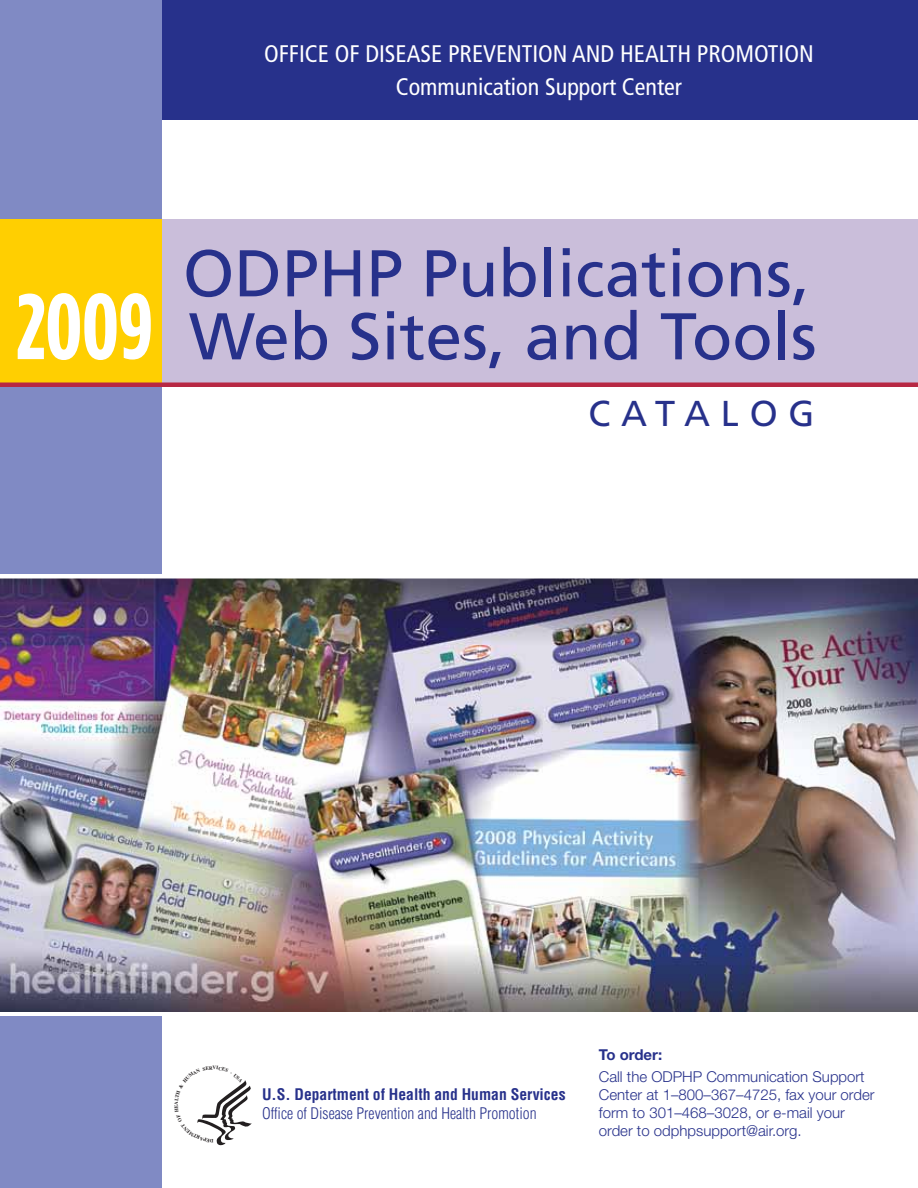
<style>
.page{position:relative;width:918px;height:1188px;background:#fff}
.page>*{position:absolute;margin:0;border:0;box-sizing:border-box;transform-origin:0 0}
.t1{font:700 93px "Gotham Condensed";color:#fff}
.t2{font:66px/63px "Frutiger";color:#27318b}
.t3{font:36px "Frutiger";letter-spacing:.3em;color:#27318b}
.t4{font:condensed 24px/33px "Frutiger";color:#fff;text-align:center}
.t5{font:300 condensed 15.6px "Helvetica";color:#27318b}
.t6{font:700 condensed 15.6px "Helvetica";color:#27318b}
.t7{font:300 15px/18px "Helvetica Neue";color:#27318b}
.s1{font-weight:700}
</style>
<div class="page">
<div style="left:0;top:0;width:918px;height:120px;background:#27318b"></div>
<div style="left:0;top:0;width:162px;height:1188px;background:#808ac4"></div>
<div style="left:0;top:1011px;width:918px;height:5px;background:#fff"></div>
<img style="left:0;top:579px;width:918px;height:432px">
<div style="left:0;top:574px;width:918px;height:5px;background:#fff"></div>
<div style="left:0;top:219px;width:162px;height:167px;background:#ffcf01"></div>
<div style="left:162px;top:219px;width:756px;height:167px;background:#cabeda"></div>
<div style="left:0;top:382px;width:918px;height:5px;background:#b72843"></div>
<svg style="left:197px;top:1080px;width:55px;height:65px"></svg>
<p class="t4" style="left:264px;top:37px;width:551px">OFFICE OF DISEASE PREVENTION AND HEALTH PROMOTION<br>COMMUNICATION SUPPORT CENTER</p>
<p class="t1" style="left:16px;top:274px;width:139px">2009</p>
<p class="t2" style="left:183px;top:241px;width:635px">ODPHP Publications,<br>Web Sites, and Tools</p>
<p class="t3" style="left:588px;top:393px;width:228px">caTalOg</p>
<p class="t6" style="left:262px;top:1085px;width:305px">U.S. Department of Health and Human Services</p>
<p class="t5" style="left:262px;top:1103px;width:276px">Office of Disease Prevention and Health Promotion</p>
<p class="t7" style="left:599px;top:1043px;width:267px;line-height:22.5px"><span class="s1">To order:<br></span>Call the ODPHP Communication Support</p>
<p class="t7" style="left:599px;top:1086px;width:277px">Center at 1–800–367–4725, fax your order form to 301–468–3028, or e-mail your order to odphpsupport@air.org.</p>
</div>
